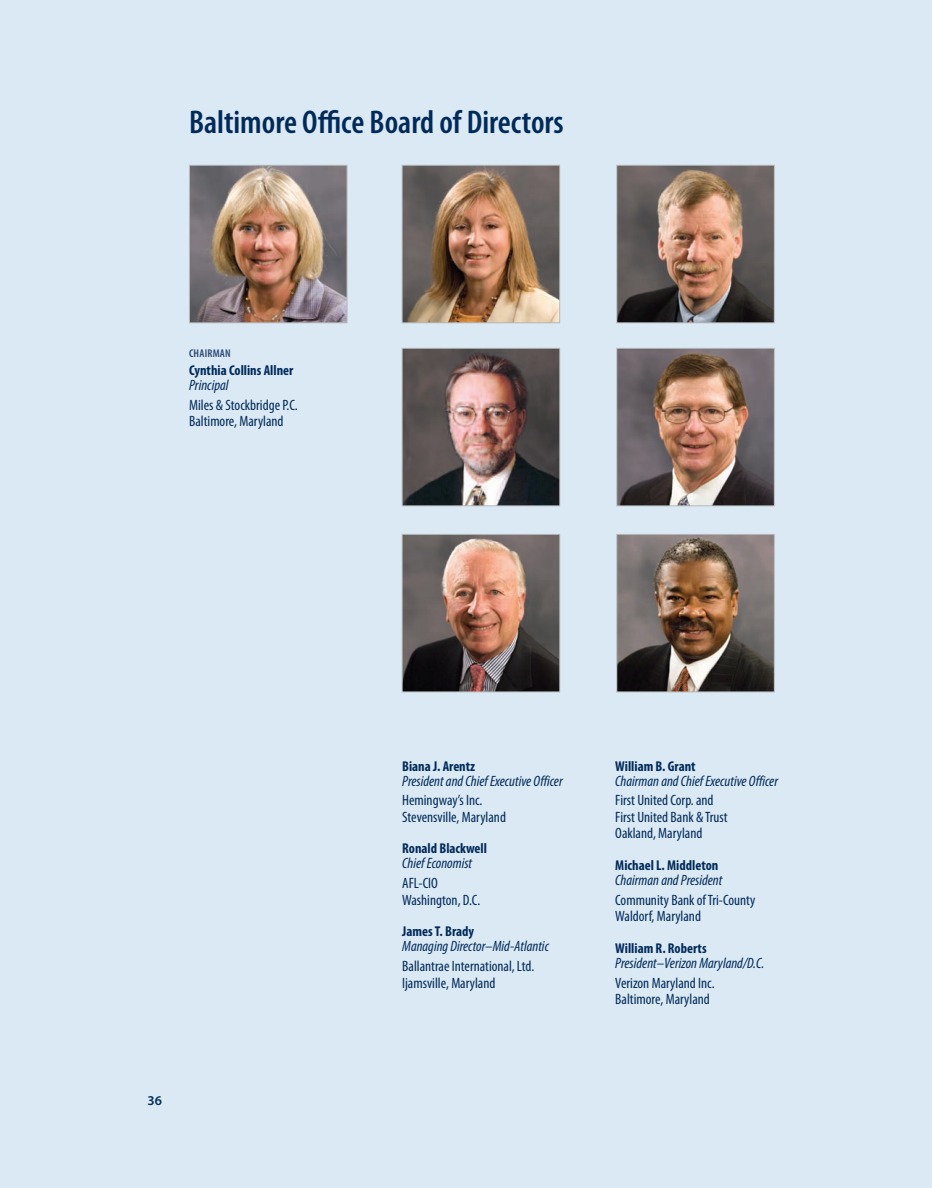
<style>
.page{position:relative;width:932px;height:1188px;background:#dbe9f4}
.page>*{position:absolute;margin:0;border:0;box-sizing:border-box;transform-origin:0 0}
.t1{font:600 condensed 33px "Myriad Pro";color:#002a5a}
.t2{font:condensed 15px/16.5px "Myriad Pro";color:#002a5a}
.t3{font:italic condensed 15px "Myriad Pro";color:#002a5a}
.t4{font:700 condensed 14.25px "Myriad Pro";color:#002a5a}
.t5{font:600 13.5px "Myriad Pro";color:#002a5a}
.t6{font:600 condensed 11.25px "Myriad Pro";letter-spacing:.02em;color:#254571}
</style>
<div class="page">
<img style="left:191px;top:167px;width:154px;height:154px">
<div style="left:189px;top:165px;width:158px;height:158px;border:1px solid #b4b8b9"></div>
<img style="left:404px;top:167px;width:154px;height:154px">
<div style="left:402px;top:165px;width:158px;height:158px;border:1px solid #b4b8b9"></div>
<img style="left:618px;top:167px;width:154px;height:154px">
<div style="left:616px;top:165px;width:158px;height:158px;border:1px solid #b4b8b9"></div>
<img style="left:404px;top:350px;width:154px;height:154px">
<div style="left:402px;top:348px;width:158px;height:158px;border:1px solid #b4b8b9"></div>
<img style="left:404px;top:536px;width:154px;height:154px">
<div style="left:402px;top:534px;width:158px;height:158px;border:1px solid #b4b8b9"></div>
<img style="left:618px;top:350px;width:154px;height:154px">
<div style="left:616px;top:348px;width:158px;height:158px;border:1px solid #b4b8b9"></div>
<img style="left:618px;top:536px;width:154px;height:154px">
<div style="left:616px;top:534px;width:158px;height:158px;border:1px solid #b4b8b9"></div>
<h1 class="t1" style="left:189px;top:110px;width:376px">Baltimore Office Board of Directors</h1>
<p class="t6" style="left:189px;top:349px;width:43px">CHAIRMAn</p>
<p class="t4" style="left:189px;top:365px;width:106px">Cynthia Collins Allner</p>
<p class="t3" style="left:189px;top:380px;width:41px">Principal</p>
<p class="t2" style="left:189px;top:398px;width:110px">Miles &amp; Stockbridge P.C.<br>Baltimore, Maryland</p>
<p class="t5" style="left:148px;top:1096px;width:16px">36</p>
<p class="t4" style="left:402px;top:761px;width:75px">Biana J. Arentz</p>
<p class="t3" style="left:402px;top:775px;width:162px">President and Chief Executive Officer</p>
<p class="t2" style="left:402px;top:793px;width:105px">Hemingway’s Inc.<br>Stevensville, Maryland</p>
<p class="t4" style="left:402px;top:844px;width:86px">Ronald Blackwell</p>
<p class="t3" style="left:402px;top:858px;width:71px">Chief Economist</p>
<p class="t2" style="left:402px;top:876px;width:80px">AFL-CIO<br>Washington, D.C.</p>
<p class="t4" style="left:402px;top:926px;width:73px">James T. Brady</p>
<p class="t3" style="left:402px;top:941px;width:148px">Managing Director–Mid-Atlantic</p>
<p class="t2" style="left:402px;top:959px;width:134px">Ballantrae International, Ltd.<br>Ijamsville, Maryland</p>
<p class="t4" style="left:615px;top:761px;width:82px">William B. Grant</p>
<p class="t3" style="left:615px;top:775px;width:164px">Chairman and Chief Executive Officer</p>
<p class="t2" style="left:615px;top:793px;width:114px">First United Corp. and<br>First United Bank &amp; Trust<br>Oakland, Maryland</p>
<p class="t4" style="left:615px;top:860px;width:105px">Michael L. Middleton</p>
<p class="t3" style="left:615px;top:875px;width:109px">Chairman and President</p>
<p class="t2" style="left:615px;top:893px;width:141px">Community Bank of Tri-County<br>Waldorf, Maryland</p>
<p class="t4" style="left:615px;top:943px;width:93px">William R. Roberts</p>
<p class="t3" style="left:615px;top:957px;width:150px">President–Verizon Maryland/D.C.</p>
<p class="t2" style="left:615px;top:976px;width:101px">Verizon Maryland Inc.<br>Baltimore, Maryland</p>
</div>
